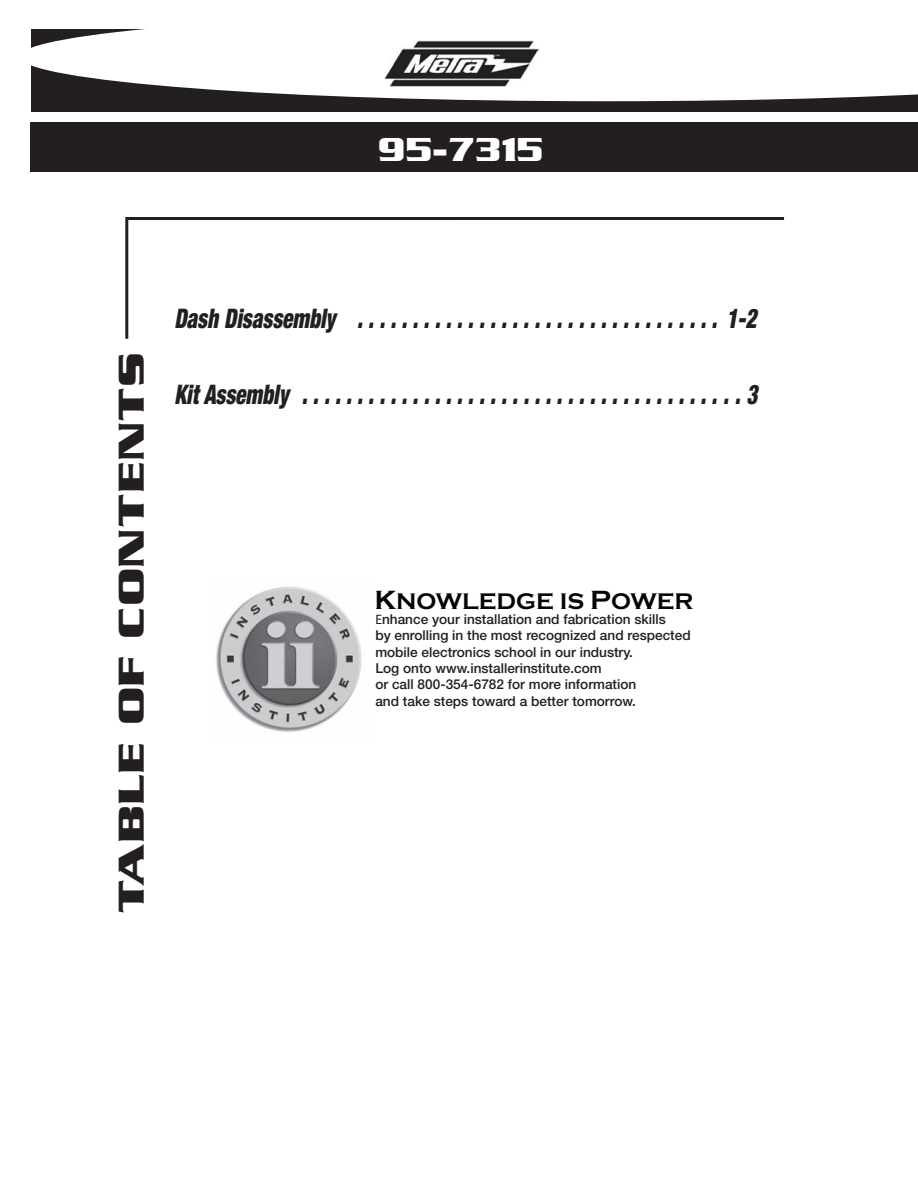
<style>
.page{position:relative;width:918px;height:1188px;background:#fff}
.page>*{position:absolute;margin:0;border:0;box-sizing:border-box;transform-origin:0 0}
.t1{font:700 39px "Serpentine ICG";color:#231f20;scale:1.27 1}
.t2{font:700 36px "Serpentine ICG";color:#fff}
.t3{font:italic 900 condensed 27px "Helvetica Neue";color:#231f20;scale:.79 1}
.t4{font:700 23.4px "Copperplate Gothic";color:#050504}
.t5{font:500 13.65px/16.4px "Helvetica Neue";color:#231f20}
.s1{font-size:27.3px}
.s2{font-family:"Myriad";font-weight:400}
</style>
<div class="page">
<div style="left:31px;top:29px;width:887px;height:83px;background:#231f20"></div>
<svg style="left:31px;top:29px;width:887px;height:72px;background:#e3e3e3"></svg>
<div style="left:30px;top:123px;width:888px;height:49px;background:#231f20"></div>
<svg style="left:125px;top:217px;width:660px;height:122px"></svg>
<div style="left:369px;top:30px;width:189px;height:58px;background:#fff"></div>
<img style="left:385px;top:41px;width:154px;height:45px">
<img style="left:216px;top:586px;width:146px;height:146px">
<h2 class="t2" style="left:378px;top:128px;width:167px">95-7315</h2>
<h1 class="t1" style="left:107px;top:914px;width:444px;rotate:-90deg">TABLE OF CONTENTS</h1>
<h3 class="t3" style="left:174px;top:309px;width:738px">Dash Disassembly . . . . . . . . . . . . . . . . . . . . . . . . . . . . . . . . . 1-2</h3>
<h3 class="t3" style="left:174px;top:384px;width:740px">Kit Assembly . . . . . . . . . . . . . . . . . . . . . . . . . . . . . . . . . . . . . . . . 3</h3>
<h3 class="t4" style="left:374px;top:589px;width:321px"><span class="s1">K</span>NOWLEDGE IS <span class="s1">P</span>OWER</h3>
<p class="t5" style="left:375px;top:612px;width:317px"><span class="s2">E</span>nhance your installation and fabrication skills<br>by enrolling in he most recognized and espected mobile electronics school in our industry.<br>Log onto www.installerinstitute.com<br>or call 800-354-6782 fo more information<br>and take steps toward a be ter tomorrow.</p>
</div>
